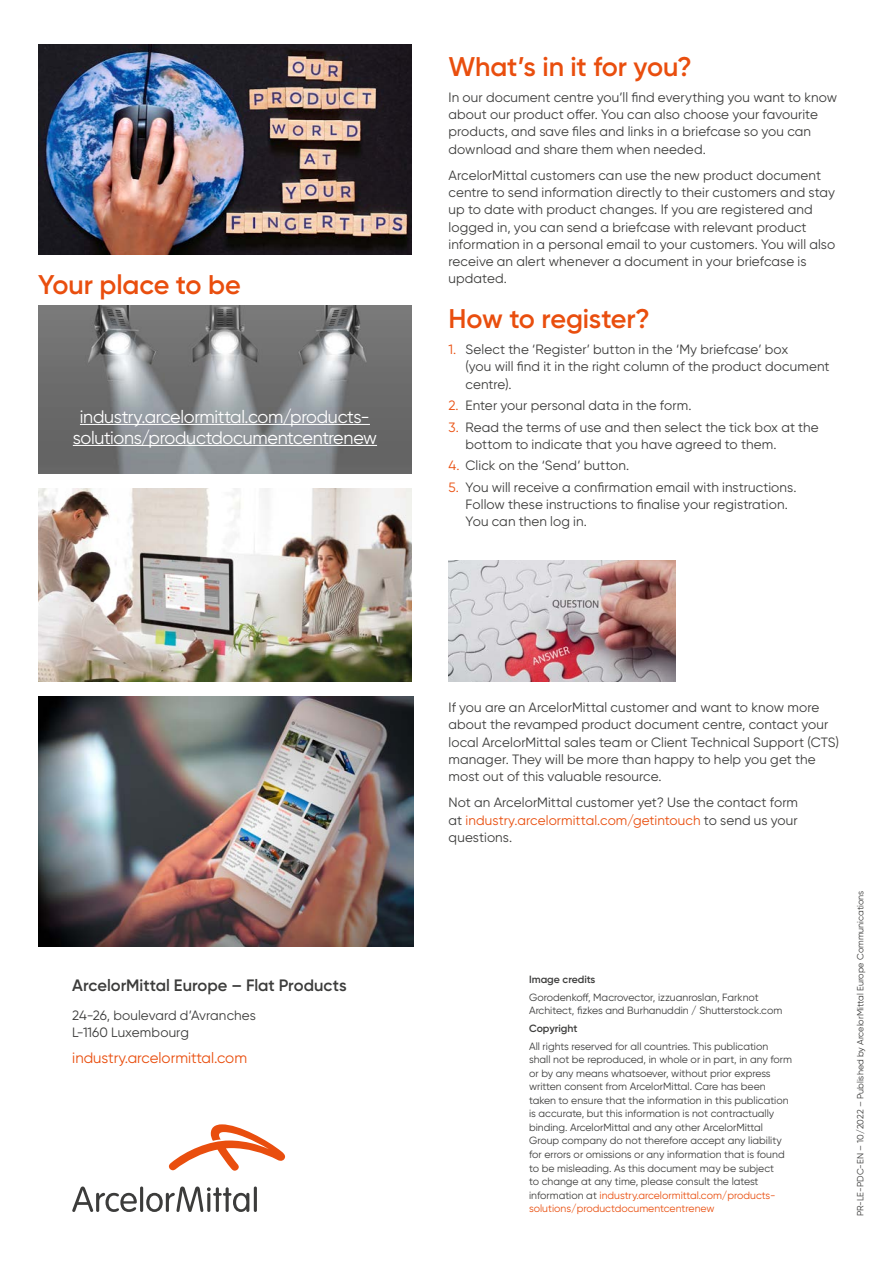
<style>
.page{position:relative;width:893px;height:1263px;background:#fff}
.page>*{position:absolute;margin:0;border:0;box-sizing:border-box;transform-origin:0 0}
.t1{font:600 27px "Gilro";letter-spacing:-.005em;color:#e94e0e}
.t2{font:18px/21px "Gilro";letter-spacing:-.02em;color:#fff;text-align:center}
.t3{font:600 16.5px "Gilro";color:#3c3c3b}
.t4{font:15px "Gilro";color:#e94e0e}
.t5{font:13.5px/17.2px "Gilro";letter-spacing:.01em;color:#3c3c3b}
.t6{font:10.5px/13.5px "Gilro";color:#3c3c3b}
.t7{font:600 10.5px "Gilro";color:#3c3c3b}
.t8{font:9px "Gilro";color:#3c3c3b}
.s1{color:#e94e0e}
</style>
<div class="page">
<svg style="left:169px;top:1124px;width:116px;height:47px"></svg>
<svg style="left:72px;top:1186px;width:65px;height:26px"></svg>
<hr style="left:140px;top:1186px;width:3px;height:26px;background:#3c3c3b;border-radius:2px">
<svg style="left:146px;top:1186px;width:103px;height:26px"></svg>
<hr style="left:254px;top:1186px;width:3px;height:26px;background:#3c3c3b;border-radius:2px">
<img style="left:38px;top:305px;width:374px;height:168px">
<img style="left:38px;top:45px;width:374px;height:209px">
<img style="left:38px;top:696px;width:375px;height:250px">
<img style="left:38px;top:488px;width:374px;height:194px">
<hr style="left:80px;top:424px;width:290px;height:1px;background:#fff">
<hr style="left:73px;top:445px;width:304px;height:1px;background:#fff">
<img style="left:449px;top:560px;width:227px;height:122px">
<h1 class="t1" style="left:38px;top:268px;width:204px">Your place to be</h1>
<h2 class="t2" style="left:73px;top:406px;width:306px">industry.arcelormittal.com/products&shy;solutions/productdocumentcentrenew</h2>
<p class="t3" style="left:72px;top:975px;width:276px">ArcelorMittal Europe – Flat Products</p>
<p class="t5" style="left:72px;top:1006px;width:185px">24-26, boulevard d’Avranches<br>L-1160 Luxembourg</p>
<p class="t4" style="left:72px;top:1048px;width:176px">industry.arcelormittal.com</p>
<h1 class="t1" style="left:449px;top:49px;width:245px">What’s in it for you?</h1>
<p class="t5" style="left:449px;top:88px;width:390px">In our document centre you’ll find everything you want to know about our product offer. You can also choose your favourite products, and save files and links in a briefcase so you can download and share them when needed.</p>
<p class="t5" style="left:449px;top:166px;width:388px">ArcelorMittal customers can use the new product document centre to send information directly to their customers and stay up to date with product changes. If you are registered and logged in, you can send a briefcase with relevant product information in a personal email to your customers. You will also receive an alert whenever a document in your briefcase is updated.</p>
<h1 class="t1" style="left:449px;top:302px;width:203px">How to register?</h1>
<p class="t5" style="left:466px;top:341px;width:366px;text-indent:-17px"><span class="s1">1.</span> Select the ‘Register’ button in the ‘My briefcase’ box<br>(you will find it in the right column of the product document centre).</p>
<p class="t5" style="left:449px;top:397px;width:244px"><span class="s1">2.</span> Enter your personal data in the form.</p>
<p class="t5" style="left:466px;top:418px;width:355px;text-indent:-17px"><span class="s1">3.</span> Read the terms of use and then select the tick box at the bottom to indicate that you have agreed to them.</p>
<p class="t5" style="left:449px;top:457px;width:182px"><span class="s1">4.</span> Click on the ‘Send’ button.</p>
<p class="t5" style="left:466px;top:478px;width:332px;text-indent:-17px"><span class="s1">5.</span> You will receive a confirmation email with instructions.<br>Follow these instructions to finalise your registration.<br>You can then log in.</p>
<p class="t5" style="left:449px;top:699px;width:392px">If you are an ArcelorMittal customer and want to know more about the revamped product document centre, contact your local ArcelorMittal sales team or Client Technical Support (CTS) manager. They will be more than happy to help you get the most out of this valuable resource.</p>
<p class="t5" style="left:449px;top:794px;width:351px;text-align:justify">Not an ArcelorMittal customer yet? Use the contact form at <span class="s1">industry.arcelormittal.com/getintouch</span> to send us your questions.</p>
<p class="t7" style="left:529px;top:973px;width:68px">Image credits</p>
<p class="t6" style="left:529px;top:990px;width:255px">Gorodenkoff, Macrovector, izzuanroslan, Farknot<br>Architect, fizkes and Burhanuddin / Shutterstock.com</p>
<p class="t7" style="left:529px;top:1022px;width:50px">Copyright</p>
<p class="t6" style="left:529px;top:1039px;width:265px">All rights reserved for all countries. This publication shall not be reproduced, in whole or in part, in any form or by any means whatsoever, without prior express written consent from ArcelorMittal. Care has been taken to ensure that the information in this publication is accurate, but this information is not contractually binding. ArcelorMittal and any other ArcelorMittal Group company do not therefore accept any liability for errors or omissions or any information that is found to be misleading. As this document may be subject<br>to change at any time, please consult the latest information at <span class="s1">industry.arcelormittal.com/products&shy;solutions/productdocumentcentrenew</span></p>
<p class="t8" style="left:855px;top:1216px;width:327px;rotate:-90deg">PR-LE-PDC-EN – 10/2022 – Published by ArcelorMittal Europe Communications</p>
</div>
